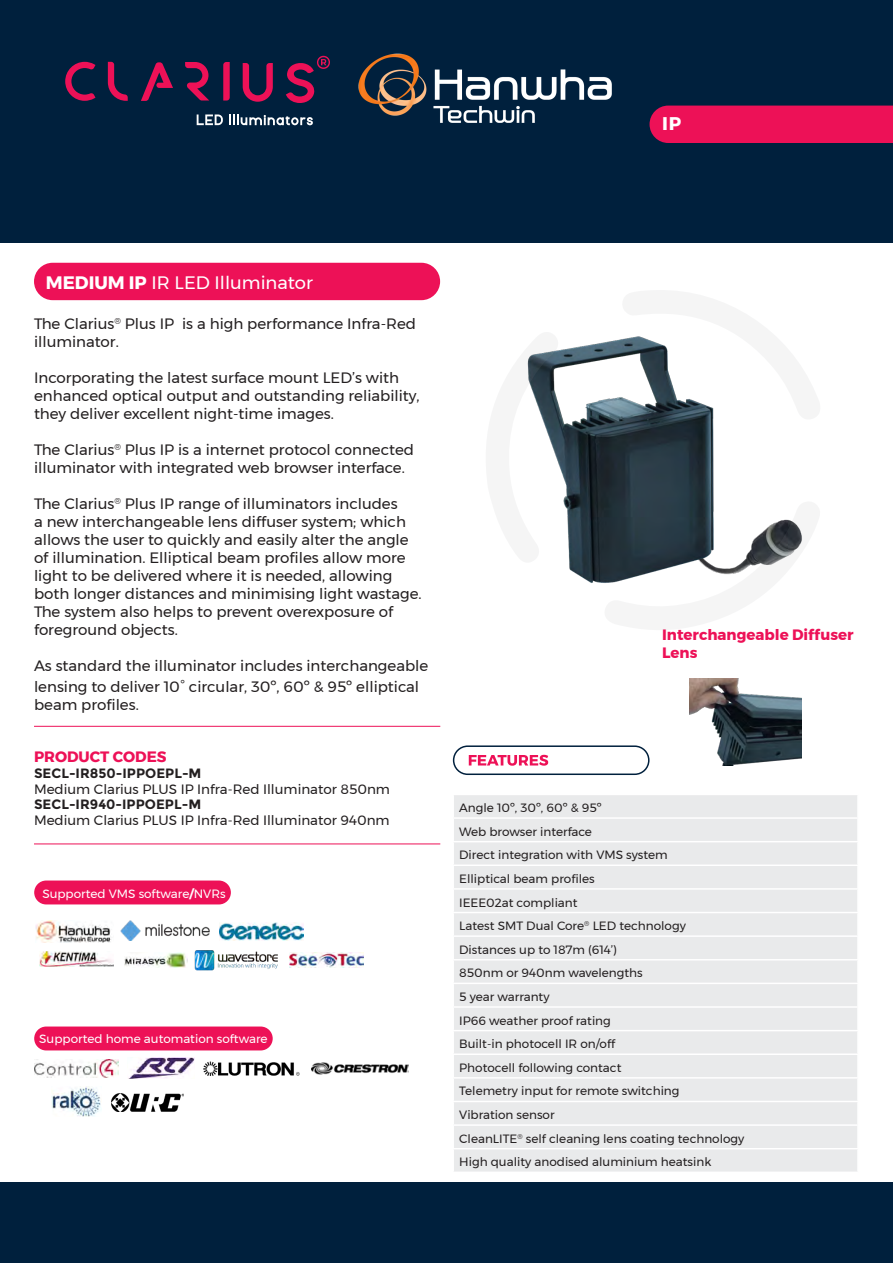
<style>
.page{position:relative;width:893px;height:1263px;background:#fff}
.page>*{position:absolute;margin:0;border:0;box-sizing:border-box;transform-origin:0 0}
.t1{font:700 18.3px "Montserrat";color:#fff}
.t2{font:18px "Montserrat";color:#fff}
.t3{font:15px/18px "Montserrat";color:#231f20}
.t4{font:700 15px/18px "Montserrat";color:#ed1157}
.t5{font:13.5px/15.8px "Montserrat";color:#231f20}
.t6{font:12px "Montserrat";color:#231f20}
.t7{font:12px "Montserrat";color:#fff}
.s1{font-weight:700}
</style>
<div class="page">
<div style="left:454px;top:795px;width:403px;height:376px;background:#e9eaeb"></div>
<hr style="left:452px;top:817px;width:407px;height:2px;background:#fff">
<hr style="left:452px;top:841px;width:407px;height:1px;background:#fff">
<hr style="left:452px;top:864px;width:407px;height:2px;background:#fff">
<hr style="left:452px;top:888px;width:407px;height:2px;background:#fff">
<hr style="left:452px;top:912px;width:407px;height:1px;background:#fff">
<hr style="left:452px;top:935px;width:407px;height:2px;background:#fff">
<hr style="left:452px;top:959px;width:407px;height:1px;background:#fff">
<hr style="left:452px;top:983px;width:407px;height:1px;background:#fff">
<hr style="left:452px;top:1006px;width:407px;height:2px;background:#fff">
<hr style="left:452px;top:1030px;width:407px;height:1px;background:#fff">
<hr style="left:452px;top:1053px;width:407px;height:2px;background:#fff">
<hr style="left:452px;top:1077px;width:407px;height:1px;background:#fff">
<hr style="left:452px;top:1101px;width:407px;height:1px;background:#fff">
<hr style="left:452px;top:1124px;width:407px;height:2px;background:#fff">
<hr style="left:452px;top:1148px;width:407px;height:1px;background:#fff">
<img style="left:559px;top:339px;width:155px;height:244px">
<img style="left:690px;top:678px;width:111px;height:88px">
<div style="left:0;top:0;width:893px;height:242px;background:#00203d"></div>
<div style="left:649px;top:106px;width:244px;height:37px;background:#ed1157"></div>
<svg style="left:603px;top:501px;width:200px;height:82px"></svg>
<svg style="left:527px;top:350px;width:32px;height:115px"></svg>
<svg style="left:622px;top:336px;width:92px;height:85px"></svg>
<div style="left:34px;top:263px;width:406px;height:37px;background:#ed1157;border-radius:19px"></div>
<hr style="left:34px;top:726px;width:406px;height:1px;background:#ed1157">
<hr style="left:34px;top:844px;width:406px;height:1px;background:#ed1157">
<svg style="left:469px;top:755px;width:79px;height:11px"></svg>
<div style="left:453px;top:745px;width:196px;height:30px;border:2px solid #00203d;border-radius:14px"></div>
<div style="left:0;top:1182px;width:893px;height:81px;background:#00203d"></div>
<img style="left:39px;top:951px;width:74px;height:16px">
<img style="left:124px;top:953px;width:63px;height:14px">
<img style="left:220px;top:922px;width:83px;height:18px">
<img style="left:120px;top:921px;width:90px;height:20px">
<img style="left:290px;top:953px;width:73px;height:15px">
<img style="left:195px;top:950px;width:83px;height:20px">
<div style="left:34px;top:880px;width:197px;height:24px;background:#ed1157;border-radius:12px"></div>
<div style="left:34px;top:1026px;width:239px;height:24px;background:#ed1157;border-radius:12px"></div>
<img style="left:312px;top:1062px;width:97px;height:13px">
<img style="left:128px;top:1057px;width:66px;height:22px">
<img style="left:34px;top:1059px;width:85px;height:18px">
<img style="left:203px;top:1061px;width:97px;height:15px">
<img style="left:52px;top:1087px;width:49px;height:29px">
<img style="left:111px;top:1094px;width:72px;height:17px">
<img style="left:35px;top:921px;width:76px;height:21px">
<svg style="left:197px;top:114px;width:26px;height:11px"></svg>
<svg style="left:229px;top:114px;width:84px;height:11px"></svg>
<svg style="left:65px;top:62px;width:30px;height:39px"></svg>
<svg style="left:108px;top:62px;width:20px;height:39px"></svg>
<svg style="left:185px;top:62px;width:24px;height:39px"></svg>
<svg style="left:243px;top:63px;width:30px;height:39px"></svg>
<svg style="left:223px;top:62px;width:7px;height:39px"></svg>
<svg style="left:286px;top:56px;width:44px;height:47px"></svg>
<svg style="left:141px;top:62px;width:32px;height:39px"></svg>
<img style="left:358px;top:53px;width:254px;height:70px">
<p class="t1" style="left:662px;top:108px;width:20px">IP</p>
<p class="t2" style="left:46px;top:269px;width:269px"><span class="s1">MEDIUM IP</span> IR LED Illuminator</p>
<p class="t3" style="left:34px;top:315px;width:384px">The Clarius<sup>®</sup> Plus IP is a high performance Infra-Red illuminator.</p>
<p class="t3" style="left:34px;top:369px;width:387px">Incorporating the latest surface mount LED’s with enhanced optical output and outstanding reliability, they deliver excellent night-time images.</p>
<p class="t3" style="left:34px;top:441px;width:382px">The Clarius<sup>®</sup> Plus IP is a internet protocol connected illuminator with integrated web browser interface.</p>
<p class="t3" style="left:34px;top:495px;width:389px">The Clarius<sup>®</sup> Plus IP range of illuminators includes<br>a new interchangeable lens diffuser system; which allows the user to quickly and easily alter the angle of illumination. Elliptical beam profiles allow more light to be delivered where it is needed, allowing both longer distances and minimising light wastage.<br>The system also helps to prevent overexposure of foreground objects.</p>
<p class="t3" style="left:34px;top:655px;width:396px;line-height:21px">As standard the illuminator includes interchangeable lensing to deliver 10° circular, 30º, 60º &amp; 95º elliptical</p>
<p class="t3" style="left:34px;top:696px;width:106px">beam profiles.</p>
<p class="t4" style="left:34px;top:748px;width:134px">PRODUCT CODES</p>
<p class="t5" style="left:34px;top:765px;width:358px"><span class="s1">SECL-IR850-IPPOEPL-M<br></span>Medium Clarius PLUS IP Infra-Red Illuminator 850nm <span class="s1">SECL-IR940-IPPOEPL-M<br></span>Medium Clarius PLUS IP Infra-Red Illuminator 940nm</p>
<p class="t7" style="left:42px;top:884px;width:185px">Supported VMS software<span class="s1">/</span>NVRs</p>
<p class="t7" style="left:39px;top:1029px;width:230px">Supported home automation software</p>
<p class="t4" style="left:662px;top:626px;width:193px">Interchangeable Diffuser<br>Lens</p>
<p class="t6" style="left:459px;top:799px;width:144px">Angle 10º, 30º, 60º &amp; 95º</p>
<p class="t6" style="left:459px;top:822px;width:134px">Web browser interface</p>
<p class="t6" style="left:459px;top:846px;width:210px">Direct integration with VMS system</p>
<p class="t6" style="left:459px;top:869px;width:137px">Elliptical beam profiles</p>
<p class="t6" style="left:459px;top:893px;width:120px">IEEE02at compliant</p>
<p class="t6" style="left:459px;top:917px;width:228px">Latest SMT Dual Core<sup>®</sup> LED technology</p>
<p class="t6" style="left:459px;top:940px;width:159px">Distances up to 187m (614’)</p>
<p class="t6" style="left:459px;top:964px;width:185px">850nm or 940nm wavelengths</p>
<p class="t6" style="left:459px;top:987px;width:92px">5 year warranty</p>
<p class="t6" style="left:459px;top:1011px;width:153px">IP66 weather proof rating</p>
<p class="t6" style="left:459px;top:1035px;width:158px">Built-in photocell IR on/off</p>
<p class="t6" style="left:459px;top:1058px;width:164px">Photocell following contact</p>
<p class="t6" style="left:459px;top:1082px;width:222px">Telemetry input for remote switching</p>
<p class="t6" style="left:459px;top:1106px;width:97px">Vibration sensor</p>
<p class="t6" style="left:459px;top:1129px;width:287px">CleanLITE<sup>®</sup> self cleaning lens coating technology</p>
<p class="t6" style="left:459px;top:1153px;width:254px">High quality anodised aluminium heatsink</p>
</div>
